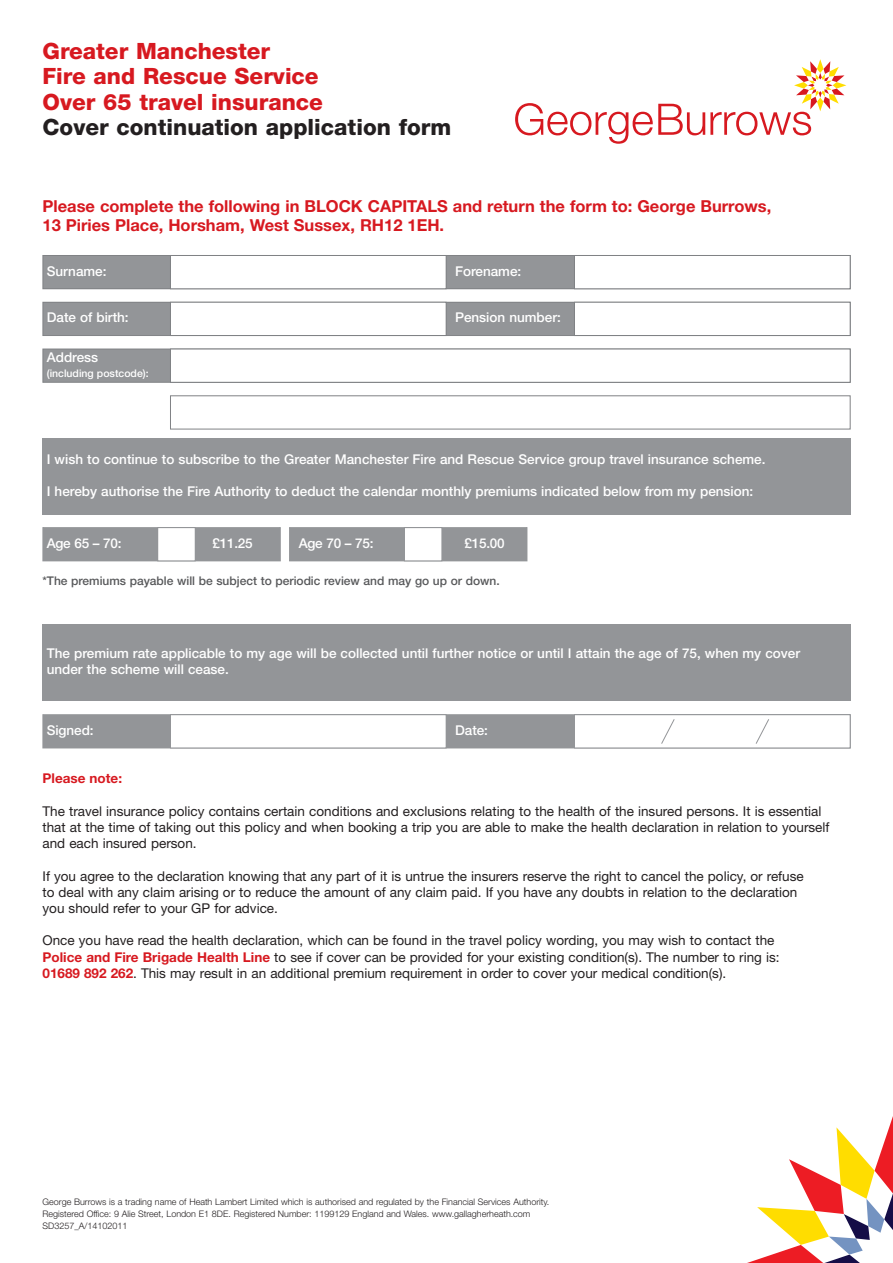
<style>
.page{position:relative;width:893px;height:1263px;background:#fff}
.page>*{position:absolute;margin:0;border:0;box-sizing:border-box;transform-origin:0 0}
.t1{font:800 22.5px/25.5px "Helvetica Neue";color:#d71920}
.t2{font:800 22.5px "Helvetica Neue";color:#231f20}
.t3{font:700 16.5px/19.8px "Helvetica Neue";color:#d71920}
.t4{font:13.5px/16.2px "Helvetica Neue";color:#231f20}
.t5{font:500 13.5px/16.2px "Helvetica Neue";color:#fff}
.t6{font:700 13.5px "Helvetica Neue";color:#d71920}
.t7{font:500 12px "Helvetica Neue";color:#58595b}
.t8{font:500 10.5px "Helvetica Neue";color:#fff}
.t9{font:300 9px/12px "Helvetica Neue";color:#231f20}
.s1{font-weight:700;color:#d71920}
</style>
<div class="page">
<svg style="left:515px;top:59px;width:331px;height:85px"></svg>
<div style="left:43px;top:438px;width:807px;height:76px;background:#939598"></div>
<div style="left:43px;top:715px;width:807px;height:33px;background:#939598"></div>
<div style="left:43px;top:714px;width:807px;height:34px;border:1px solid #939598"></div>
<div style="left:171px;top:715px;width:275px;height:33px;background:#fff"></div>
<div style="left:170px;top:714px;width:276px;height:34px;border:1px solid #939598"></div>
<div style="left:575px;top:715px;width:275px;height:33px;background:#fff"></div>
<div style="left:574px;top:714px;width:276px;height:34px;border:1px solid #939598"></div>
<svg style="left:661px;top:719px;width:14px;height:25px"></svg>
<svg style="left:755px;top:719px;width:14px;height:25px"></svg>
<div style="left:43px;top:256px;width:807px;height:32px;background:#939598"></div>
<div style="left:43px;top:255px;width:807px;height:34px;border:1px solid #808285"></div>
<div style="left:171px;top:256px;width:275px;height:32px;background:#fff"></div>
<div style="left:170px;top:255px;width:276px;height:34px;border:1px solid #808285"></div>
<div style="left:575px;top:256px;width:275px;height:32px;background:#fff"></div>
<div style="left:574px;top:255px;width:276px;height:34px;border:1px solid #808285"></div>
<div style="left:43px;top:349px;width:807px;height:33px;background:#939598"></div>
<div style="left:43px;top:349px;width:807px;height:34px;border:1px solid #808285"></div>
<div style="left:171px;top:349px;width:679px;height:33px;background:#fff"></div>
<div style="left:170px;top:349px;width:680px;height:34px;border:1px solid #808285"></div>
<div style="left:170px;top:395px;width:680px;height:34px;border:1px solid #808285"></div>
<div style="left:43px;top:303px;width:807px;height:32px;background:#939598"></div>
<div style="left:43px;top:302px;width:807px;height:34px;border:1px solid #808285"></div>
<div style="left:171px;top:303px;width:275px;height:32px;background:#fff"></div>
<div style="left:170px;top:302px;width:276px;height:34px;border:1px solid #808285"></div>
<div style="left:575px;top:303px;width:275px;height:32px;background:#fff"></div>
<div style="left:574px;top:302px;width:276px;height:34px;border:1px solid #808285"></div>
<svg style="left:747px;top:1119px;width:145px;height:144px"></svg>
<div style="left:43px;top:528px;width:237px;height:33px;background:#939598"></div>
<div style="left:43px;top:527px;width:238px;height:34px;border:1px solid #939598"></div>
<div style="left:290px;top:528px;width:236px;height:33px;background:#939598"></div>
<div style="left:289px;top:527px;width:238px;height:34px;border:1px solid #939598"></div>
<div style="left:158px;top:528px;width:37px;height:33px;background:#fff"></div>
<div style="left:157px;top:527px;width:39px;height:34px;border:1px solid #939598"></div>
<div style="left:405px;top:528px;width:36px;height:33px;background:#fff"></div>
<div style="left:404px;top:527px;width:38px;height:34px;border:1px solid #939598"></div>
<div style="left:43px;top:624px;width:807px;height:77px;background:#939598"></div>
<h1 class="t1" style="left:43px;top:40px;width:282px">Greater Manchester<br>Fire and Rescue Service<br>Over 65 travel insurance</h1>
<h1 class="t2" style="left:43px;top:119px;width:410px">Cover continuation application form</h1>
<p class="t3" style="left:43px;top:197px;width:730px">Please complete the following in BLOCK CAPITALS and return the form to: George Burrows,<br>13 Piries Place, Horsham, West Sussex, RH12 1EH.</p>
<p class="t5" style="left:47px;top:264px;width:61px">Surname:</p>
<p class="t5" style="left:455px;top:264px;width:68px">Forename:</p>
<p class="t5" style="left:47px;top:311px;width:83px">Date of birth:</p>
<p class="t5" style="left:455px;top:311px;width:107px">Pension number:</p>
<p class="t5" style="left:47px;top:351px;width:53px">Address</p>
<p class="t8" style="left:47px;top:369px;width:103px">(including postcode):</p>
<p class="t5" style="left:47px;top:452px;width:720px">I wish to continue to subscribe to the Greater Manchester Fire and Rescue Service group travel insurance scheme.</p>
<p class="t5" style="left:47px;top:484px;width:708px">I hereby authorise the Fire Authority to deduct the calendar monthly premiums indicated below from my pension:</p>
<p class="t5" style="left:47px;top:536px;width:76px">Age 65 – 70:</p>
<p class="t5" style="left:213px;top:536px;width:42px">£11.25</p>
<p class="t5" style="left:299px;top:536px;width:76px">Age 70 – 75:</p>
<p class="t5" style="left:465px;top:536px;width:42px">£15.00</p>
<p class="t7" style="left:43px;top:576px;width:459px">*The premiums payable will be subject to periodic review and may go up or down.</p>
<p class="t5" style="left:47px;top:646px;width:755px">The premium rate applicable to my age will be collected until further notice or until I attain the age of 75, when my cover under the scheme will cease.</p>
<p class="t5" style="left:47px;top:723px;width:48px">Signed:</p>
<p class="t5" style="left:455px;top:723px;width:34px">Date:</p>
<p class="t6" style="left:43px;top:774px;width:81px">Please note:</p>
<p class="t4" style="left:43px;top:804px;width:788px">The travel insurance policy contains certain conditions and exclusions relating to the health of the insured persons. It is essential that at the time of taking out this policy and when booking a trip you are able to make the health declaration in relation to yourself and each insured person.</p>
<p class="t4" style="left:43px;top:869px;width:763px">If you agree to the declaration knowing that any part of it is untrue the insurers reserve the right to cancel the policy, or refuse to deal with any claim arising or to reduce the amount of any claim paid. If you have any doubts in relation to the declaration you should refer to your GP for advice.</p>
<p class="t4" style="left:43px;top:934px;width:739px">Once you have read the health declaration, which can be found in the travel policy wording, you may wish to contact the<br><span class="s1">Police and Fire Brigade Health Line</span> to see if cover can be provided for your existing condition(s). The number to ring is:<br><span class="s1">01689 892 262</span>. This may result in an additional premium requirement in order to cover your medical condition(s).</p>
<p class="t9" style="left:43px;top:1197px;width:508px">George Burrows is a trading name of Heath Lambert Limited which is authorised and regulated by the Financial Services Authority.<br>Registered Office: 9 Alie Street, London E1 8DE. Registered Number: 1199129 England and Wales. www.gallagherheath.com<br>SD3257_A/14102011</p>
</div>
